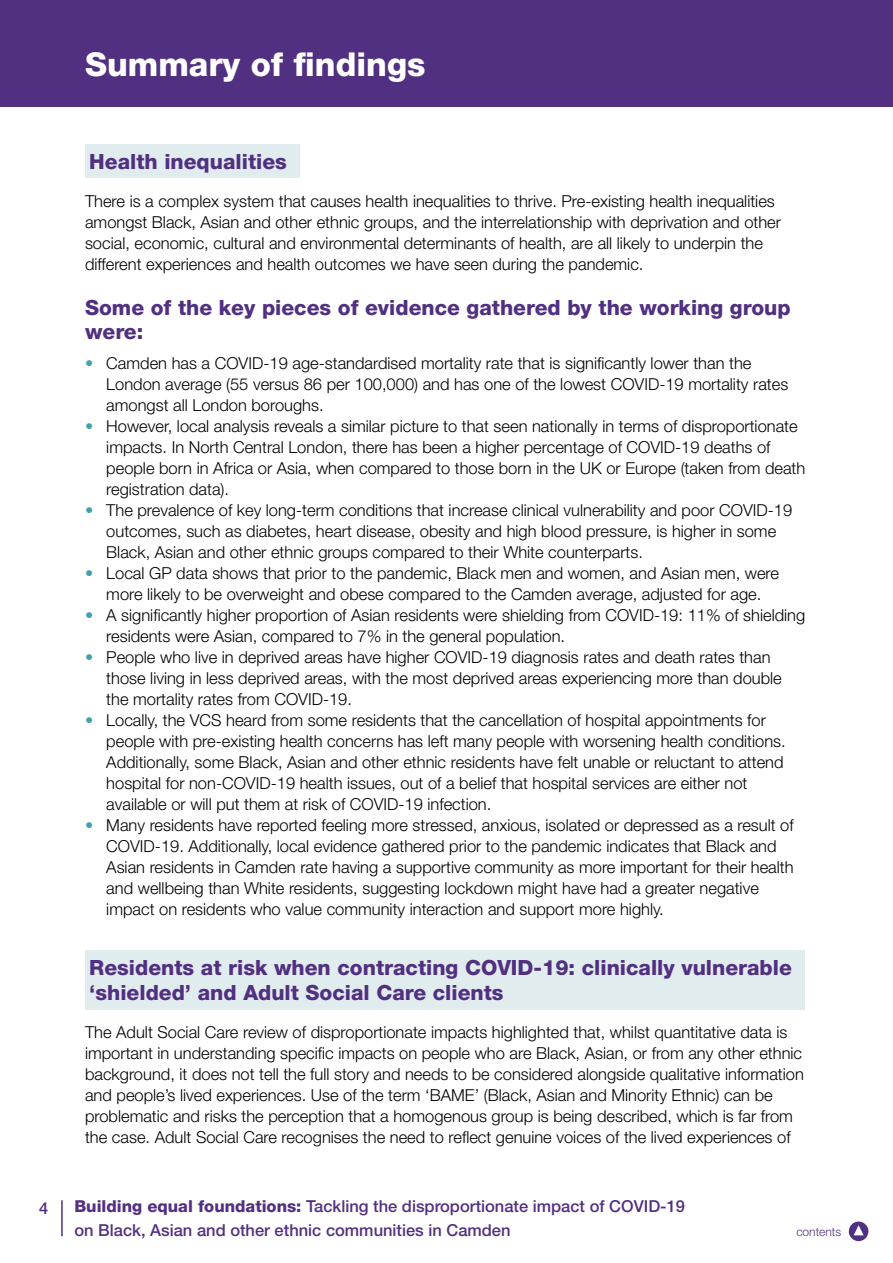
<style>
.page{position:relative;width:893px;height:1263px;background:#fff}
.page>*{position:absolute;margin:0;border:0;box-sizing:border-box;transform-origin:0 0}
.t1{font:800 33px "Helvetica Neue";color:#fff}
.t2{font:800 21px/24px "Helvetica Neue";color:#523081}
.t3{font:300 16.5px/21px "Helvetica Neue";color:#000}
.t4{font:500 16.5px/24px "Helvetica Neue";color:#523081}
.t5{font:300 12px "Helvetica Neue";color:#523081}
.s1{color:#42a1ad}
.s2{font-weight:800}
</style>
<div class="page">
<hr style="left:61px;top:1200px;width:2px;height:36px;background:#523081">
<div style="left:849px;top:1221px;width:19px;height:20px;background:#523081;border-radius:50%"></div>
<svg style="left:853px;top:1225px;width:11px;height:10px"></svg>
<div style="left:85px;top:145px;width:215px;height:33px;background:#e1ecef"></div>
<div style="left:85px;top:950px;width:720px;height:59px;background:#e1ecef"></div>
<div style="left:0;top:21px;width:893px;height:85px;background:#523081"></div>
<div style="left:0;top:0;width:893px;height:21px;background:#523081"></div>
<h1 class="t1" style="left:85px;top:45px;width:342px">Summary of findings</h1>
<p class="t2" style="left:89px;top:150px;width:199px">Health inequalities</p>
<p class="t3" style="left:85px;top:190px;width:697px">There is a complex system that causes health inequalities to thrive. Pre-existing health inequalities amongst Black, Asian and other ethnic groups, and the interrelationship with deprivation and other social, economic, cultural and environmental determinants of health, are all likely to underpin the different experiences and health outcomes we have seen during the pandemic.</p>
<p class="t2" style="left:85px;top:296px;width:707px">Some of the key pieces of evidence gathered by the working group were:</p>
<p class="t3" style="left:106px;top:352px;width:683px;text-indent:-21px"><span class="s1">•</span> Camden has a COVID-19 age-standardised mortality rate that is significantly lower than the<br>London average (55 versus 86 per 100,000) and has one of the lowest COVID-19 mortality rates amongst all London boroughs.</p>
<p class="t3" style="left:106px;top:415px;width:701px;text-indent:-21px"><span class="s1">•</span> However, local analysis reveals a similar picture to that seen nationally in terms of disproportionate impacts. In North Central London, there has been a higher percentage of COVID-19 deaths of people born in Africa or Asia, when compared to those born in the UK or Europe (taken from death registration data).</p>
<p class="t3" style="left:106px;top:499px;width:687px;text-indent:-21px"><span class="s1">•</span> The prevalence of key long-term conditions that increase clinical vulnerability and poor COVID-19 outcomes, such as diabetes, heart disease, obesity and high blood pressure, is higher in some<br>Black, Asian and other ethnic groups compared to their White counterparts.</p>
<p class="t3" style="left:85px;top:562px;width:695px;text-align:center"><span class="s1">•</span> Local GP data shows that prior to the pandemic, Black men and women, and Asian men, were more likely to be overweight and obese compared to the Camden average, adjusted for age.</p>
<p class="t3" style="left:106px;top:604px;width:700px;text-indent:-21px"><span class="s1">•</span> A significantly higher proportion of Asian residents were shielding from COVID-19: 11% of shielding residents were Asian, compared to 7% in the general population.</p>
<p class="t3" style="left:106px;top:646px;width:677px;text-indent:-21px"><span class="s1">•</span> People who live in deprived areas have higher COVID-19 diagnosis rates and death rates than those living in less deprived areas, with the most deprived areas experiencing more than double the mortality rates from COVID-19.</p>
<p class="t3" style="left:106px;top:709px;width:681px;text-indent:-21px"><span class="s1">•</span> Locally, the VCS heard from some residents that the cancellation of hospital appointments for people with pre-existing health concerns has left many people with worsening health conditions.<br>Additionally, some Black, Asian and other ethnic residents have felt unable or reluctant to attend hospital for non-COVID-19 health issues, out of a belief that hospital services are either not available or will put them at risk of COVID-19 infection.</p>
<p class="t3" style="left:106px;top:814px;width:689px;text-indent:-21px"><span class="s1">•</span> Many residents have reported feeling more stressed, anxious, isolated or depressed as a result of COVID-19. Additionally, local evidence gathered prior to the pandemic indicates that Black and Asian residents in Camden rate having a supportive community as more important for their health and wellbeing than White residents, suggesting lockdown might have had a greater negative impact on residents who value community interaction and support more highly.</p>
<p class="t2" style="left:89px;top:954px;width:704px;line-height:25.5px">Residents at risk when contracting COVID-19: clinically vulnerable ‘shielded’ and Adult Social Care clients</p>
<p class="t3" style="left:85px;top:1021px;width:720px">The Adult Social Care review of disproportionate impacts highlighted that, whilst quantitative data is important in understanding specific impacts on people who are Black, Asian, or from any other ethnic background, it does not tell the full story and needs to be considered alongside qualitative information and people’s lived experiences. Use of the term ‘BAME’ (Black, Asian and Minority Ethnic) can be problematic and risks the perception that a homogenous group is being described, which is far from the case. Adult Social Care recognises the need to reflect genuine voices of the lived experiences of</p>
<p class="t4" style="left:39px;top:1196px;width:11px">4</p>
<p class="t4" style="left:74px;top:1194px;width:612px"><span class="s2">Building equal foundations:</span> Tackling the disproportionate impact of COVID-19 on Black, Asian and other ethnic communities in Camden</p>
<p class="t5" style="left:796px;top:1224px;width:46px">contents</p>
</div>
